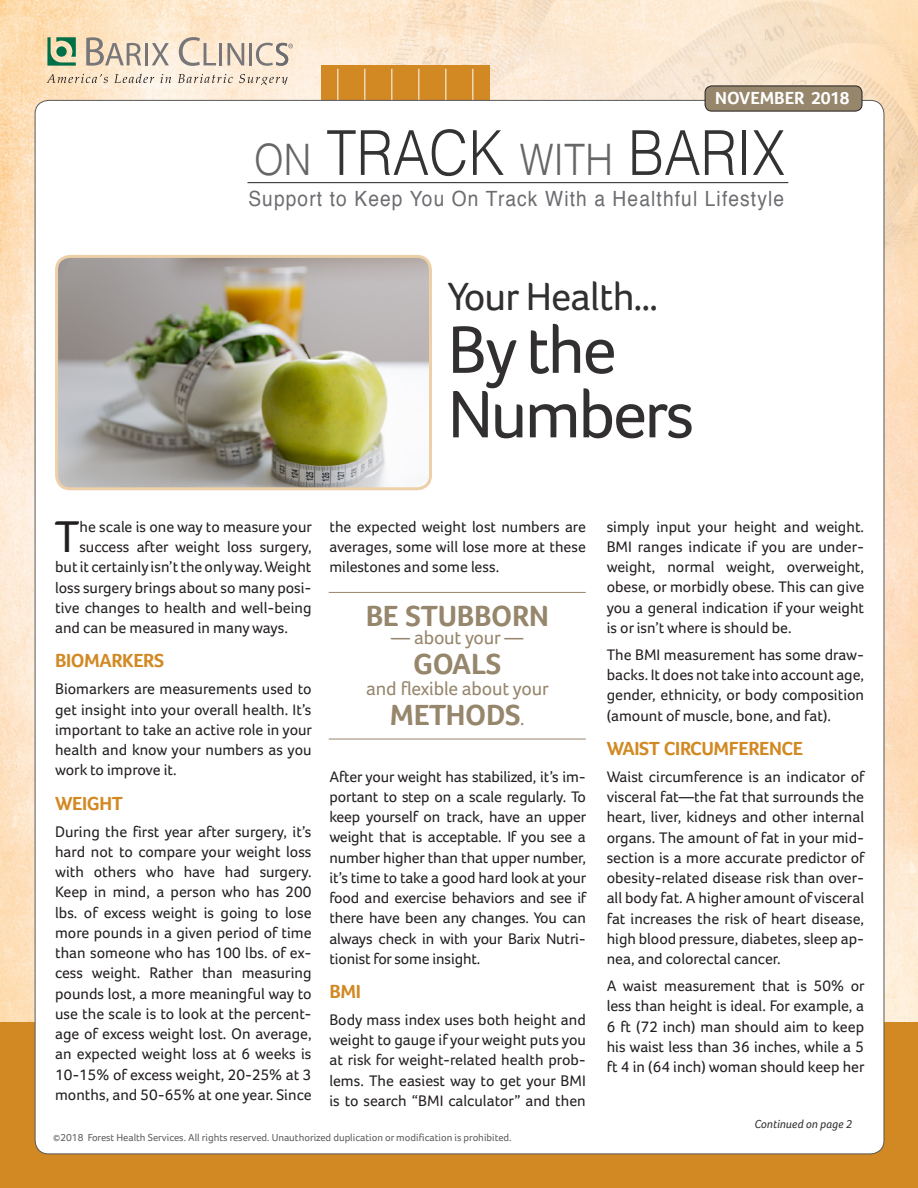
<style>
.page{position:relative;width:918px;height:1188px;background:#fff}
.page>*{position:absolute;margin:0;border:0;box-sizing:border-box;transform-origin:0 0}
.Headers{font:69px/64.5px "Foco";letter-spacing:-.04em;color:#312f30}
.Body_Text_Foco{font:45.9px "Foco";color:#231f20}
.t1{font:300 43.35px "Helvetica";color:#666;scale:.88 1}
.Headers-2{font:40.5px "Foco";letter-spacing:-.02em;color:#312f30}
.quotes-Foco{font:700 30px "Foco";letter-spacing:-.01em;color:#96866c}
.t2{font:21px "Helvetica";letter-spacing:.06em;color:#6c6d70;scale:.91 1}
.Subheads_Foco{font:700 19.5px "Foco";letter-spacing:-.02em;color:#d28923}
.quotes-Foco-2{font:19.5px "Foco";letter-spacing:-.01em;color:#96866c}
.t3{font:700 18px "Foco";color:#fff}
.Body_Text_Foco-2{font:15.75px/20.2px "Foco";color:#231f20;text-align:justify}
.t4{font:italic 12px "Foco";color:#333}
.t5{font:10.5px "Foco";color:#5f5f62}
.s1{font-size:61.95px;color:#333}
.s2{font-weight:400;font-size:19.5px}
.s3{font-size:9px}
</style>
<div class="page">
<div style="left:0;top:1022px;width:918px;height:166px;background:#d28923"></div>
<img style="left:0;top:0;width:918px;height:1022px">
<div style="left:322px;top:65px;width:168px;height:121px;background:#d28923"></div>
<hr style="left:445px;top:69px;width:1px;height:1067px;background:#fff">
<hr style="left:418px;top:69px;width:1px;height:1067px;background:#fff">
<hr style="left:391px;top:69px;width:1px;height:1067px;background:#fff">
<hr style="left:364px;top:69px;width:1px;height:1067px;background:#fff">
<hr style="left:337px;top:69px;width:1px;height:1067px;background:#fff">
<hr style="left:472px;top:69px;width:1px;height:1067px;background:#fff">
<div style="left:35px;top:100px;width:849px;height:1054px;background:#fff;border-radius:14px"></div>
<div style="left:705px;top:86px;width:157px;height:25px;background:#96866c;border-radius:7px"></div>
<div style="left:705px;top:86px;width:157px;height:25px;border:1px solid #231f20;border-radius:7px"></div>
<hr style="left:248px;top:182px;width:540px;height:1px;background:#231f20">
<img style="left:57px;top:257px;width:373px;height:231px">
<div style="left:55px;top:255px;width:377px;height:235px;border:3px solid #edd0a7;border-radius:14px"></div>
<svg style="left:47px;top:37px;width:29px;height:29px"></svg>
<div style="left:56px;top:46px;width:11px;height:11px;background:#007049;border-radius:50%"></div>
<svg style="left:47px;top:74px;width:61px;height:9px"></svg>
<svg style="left:114px;top:74px;width:40px;height:9px"></svg>
<svg style="left:160px;top:74px;width:11px;height:9px"></svg>
<svg style="left:178px;top:74px;width:55px;height:9px"></svg>
<svg style="left:239px;top:74px;width:49px;height:11px"></svg>
<svg style="left:86px;top:37px;width:55px;height:29px"></svg>
<hr style="left:145px;top:43px;width:3px;height:22px;background:#77777a">
<svg style="left:152px;top:43px;width:17px;height:22px"></svg>
<svg style="left:179px;top:37px;width:37px;height:29px"></svg>
<hr style="left:219px;top:43px;width:3px;height:22px;background:#77777a">
<svg style="left:227px;top:43px;width:17px;height:22px"></svg>
<hr style="left:249px;top:43px;width:3px;height:22px;background:#77777a">
<svg style="left:256px;top:43px;width:37px;height:23px"></svg>
<hr style="left:329px;top:592px;width:257px;height:1px;background:#96866c">
<hr style="left:329px;top:739px;width:257px;height:1px;background:#96866c">
<p class="t3" style="left:715px;top:87px;width:136px">NOVEMBER 2018</p>
<p class="t1" style="left:254px;top:123px;width:605px">ON <span class="s1">TRACK</span> WITH <span class="s1">BARIX</span></p>
<p class="t2" style="left:248px;top:182px;width:590px">Support to Keep You On Track With a Healthful Lifestyle</p>
<p class="Headers-2" style="left:448px;top:273px;width:212px">Your Health…</p>
<p class="Headers" style="left:448px;top:317px;width:248px">By the<br>Numbers</p>
<p class="Body_Text_Foco" style="left:55px;top:510px;width:26px">T</p>
<p class="Body_Text_Foco-2" style="left:79px;top:516px;width:234px">he scale is one way to measure your</p>
<p class="Body_Text_Foco-2" style="left:79px;top:537px;width:234px">success after weight loss surgery,</p>
<p class="Body_Text_Foco-2" style="left:55px;top:557px;width:258px">but it certainly isn’t the only way. Weight</p>
<p class="Body_Text_Foco-2" style="left:55px;top:577px;width:258px">loss surgery brings about so many posi-</p>
<p class="Body_Text_Foco-2" style="left:55px;top:597px;width:258px">tive changes to health and well-being</p>
<p class="Body_Text_Foco-2" style="left:55px;top:618px;width:234px">and can be measured in many ways.</p>
<p class="Subheads_Foco" style="left:55px;top:649px;width:111px">BIOMARKERS</p>
<p class="Body_Text_Foco-2" style="left:55px;top:679px;width:259px">Biomarkers are measurements used to get insight into your overall health. It’s important to take an active role in your health and know your numbers as you work to improve it.</p>
<p class="Subheads_Foco" style="left:55px;top:791px;width:69px">WEIGHT</p>
<p class="Body_Text_Foco-2" style="left:55px;top:821px;width:258px">During the first year after surgery, it’s hard not to compare your weight loss with others who have had surgery.<br>Keep in mind, a person who has 200 lbs. of excess weight is going to lose more pounds in a given period of time than someone who has 100 lbs. of ex&shy;cess weight. Rather than measuring pounds lost, a more meaningful way to use the scale is to look at the percent&shy;age of excess weight lost. On average, an expected weight loss at 6 weeks is 10-15% of excess weight, 20-25% at 3 months, and 50-65% at one year. Since</p>
<p class="Body_Text_Foco-2" style="left:329px;top:516px;width:258px">the expected weight lost numbers are averages, some will lose more at these milestones and some less.</p>
<p class="quotes-Foco" style="left:366px;top:599px;width:185px">BE STUBBORN</p>
<p class="quotes-Foco-2" style="left:391px;top:627px;width:135px">— about your —</p>
<p class="quotes-Foco" style="left:413px;top:647px;width:90px">GOALS</p>
<p class="quotes-Foco-2" style="left:366px;top:678px;width:184px">and flexible about your</p>
<p class="quotes-Foco" style="left:390px;top:698px;width:136px">METHODS<span class="s2">.</span></p>
<p class="Body_Text_Foco-2" style="left:329px;top:766px;width:259px">After your weight has stabilized, it’s im&shy;portant to step on a scale regularly. To keep yourself on track, have an upper weight that is acceptable. If you see a number higher than that upper number, it’s time to take a good hard look at your food and exercise behaviors and see if there have been any changes. You can always check in with your Barix Nutri&shy;tionist for some insight.</p>
<p class="Subheads_Foco" style="left:329px;top:980px;width:33px">BMI</p>
<p class="Body_Text_Foco-2" style="left:329px;top:1009px;width:258px">Body mass index uses both height and weight to gauge if your weight puts you at risk for weight-related health prob&shy;lems. The easiest way to get your BMI is to search “BMI calculator” and then</p>
<p class="Body_Text_Foco-2" style="left:607px;top:516px;width:259px">simply input your height and weight.<br>BMI ranges indicate if you are under&shy;weight, normal weight, overweight, obese, or morbidly obese. This can give you a general indication if your weight is or isn’t where is should be.</p>
<p class="Body_Text_Foco-2" style="left:607px;top:644px;width:259px">The BMI measurement has some draw&shy;backs. It does not take into account age, gender, ethnicity, or body composition (amount of muscle, bone, and fat).</p>
<p class="Subheads_Foco" style="left:607px;top:737px;width:198px">WAIST CIRCUMFERENCE</p>
<p class="Body_Text_Foco-2" style="left:607px;top:766px;width:259px">Waist circumference is an indicator of visceral fat—the fat that surrounds the heart, liver, kidneys and other internal organs. The amount of fat in your mid&shy;section is a more accurate predictor of obesity-related disease risk than over&shy;all body fat. A higher amount of visceral fat increases the risk of heart disease, high blood pressure, diabetes, sleep ap&shy;nea, and colorectal cancer.</p>
<p class="Body_Text_Foco-2" style="left:607px;top:976px;width:259px">A waist measurement that is 50% or less than height is ideal. For example, a 6 ft (72 inch) man should aim to keep his waist less than 36 inches, while a 5 ft 4 in (64 inch) woman should keep her</p>
<p class="t4" style="left:754px;top:1117px;width:100px">Continued on page 2</p>
<p class="t5" style="left:53px;top:1132px;width:460px"><span class="s3">©</span>2018 Forest Health Services. All rights reserved. Unauthorized duplication or modification is prohibited.</p>
</div>
